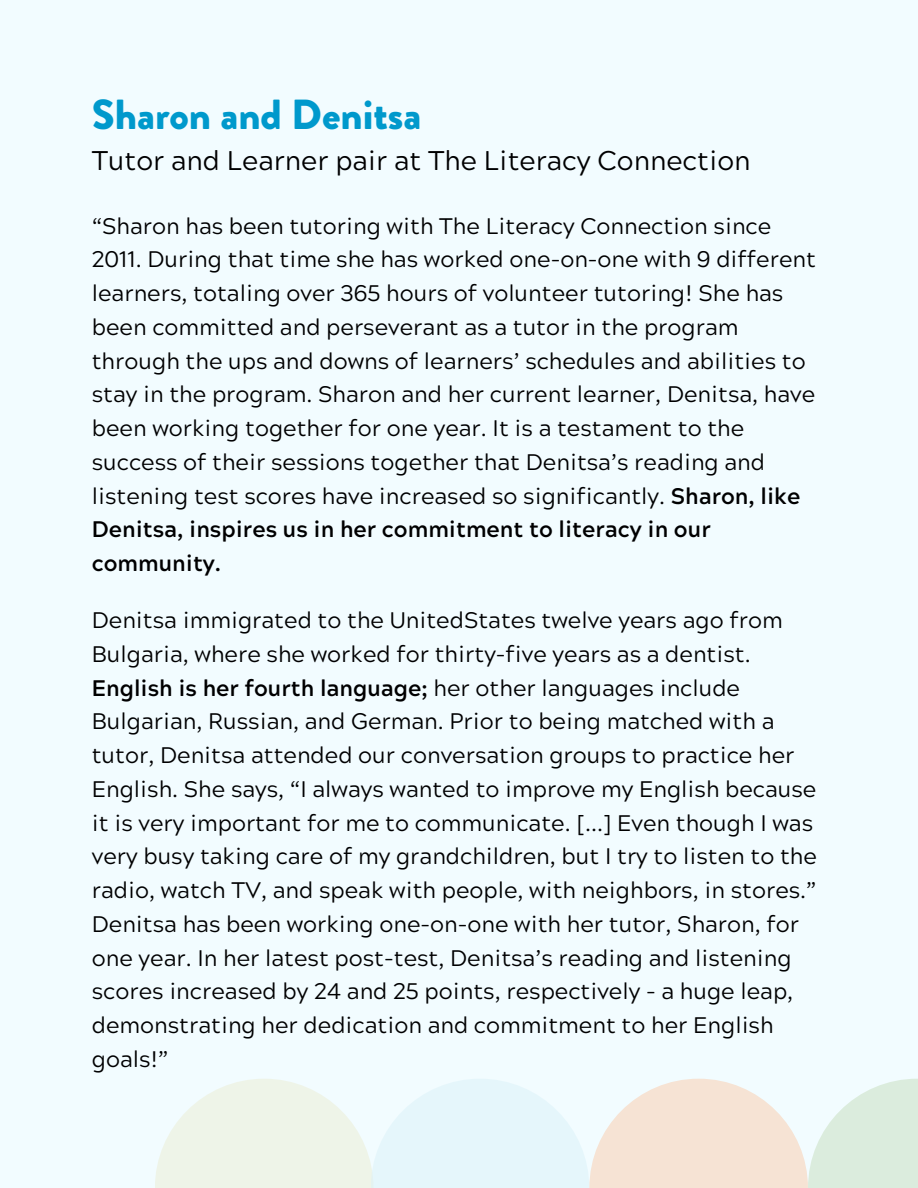
<style>
.page{position:relative;width:918px;height:1188px;background:#f2fcff}
.page>*{position:absolute;margin:0;border:0;box-sizing:border-box;transform-origin:0 0}
.t1{font:900 42px "Brandon Grotesque";color:#09c}
.t2{font:27px "Acherus Grotesque";color:#000}
.t3{font:22.5px/33.8px "Acherus Grotesque";color:#000}
.s1{font-weight:700}
</style>
<div class="page">
<svg style="left:155px;top:1079px;width:216px;height:109px;fill:#eef4e8"></svg>
<div style="left:371px;top:1079px;width:218px;height:109px;background:linear-gradient(to right,#e7f7fc,#e8f7fc)"></div>
<svg style="left:589px;top:1079px;width:219px;height:109px;fill:#f6e3d4"></svg>
<svg style="left:808px;top:1079px;width:110px;height:109px;fill:#dbecdd"></svg>
<p class="t1" style="left:92px;top:85px;width:331px">Sharon and Denitsa</p>
<p class="t2" style="left:92px;top:149px;width:660px">Tutor and Learner pair at The Literacy Connection</p>
<h1 class="t3" style="left:92px;top:212px;width:726px">“Sharon has been tutoring with The Literacy Connection since 2011. During that time she has worked one-on-one with 9 different learners, totaling over 365 hours of volunteer tutoring! She has been committed and perseverant as a tutor in the program through the ups and downs of learners’ schedules and abilities to stay in the program. Sharon and her current learner, Denitsa, have been working together for one year. It is a testament to the success of their sessions together that Denitsa’s reading and listening test scores have increased so significantly. <span class="s1">Sharon, like Denitsa, inspires us in her commitment to literacy in our community.</span></h1>
<p class="t3" style="left:92px;top:607px;width:727px">Denitsa immigrated to the UnitedStates twelve years ago from Bulgaria, where she worked for thirty-five years as a dentist.<br><span class="s1">English is her fourth language;</span> her other languages include Bulgarian, Russian, and German. Prior to being matched with a tutor, Denitsa attended our conversation groups to practice her English. She says, “I always wanted to improve my English because it is very important for me to communicate. [...] Even though I was very busy taking care of my grandchildren, but I try to listen to the radio, watch TV, and speak with people, with neighbors, in stores.” Denitsa has been working one-on-one with her tutor, Sharon, for one year. In her latest post-test, Denitsa’s reading and listening scores increased by 24 and 25 points, respectively - a huge leap, demonstrating her dedication and commitment to her English goals!”</p>
</div>
